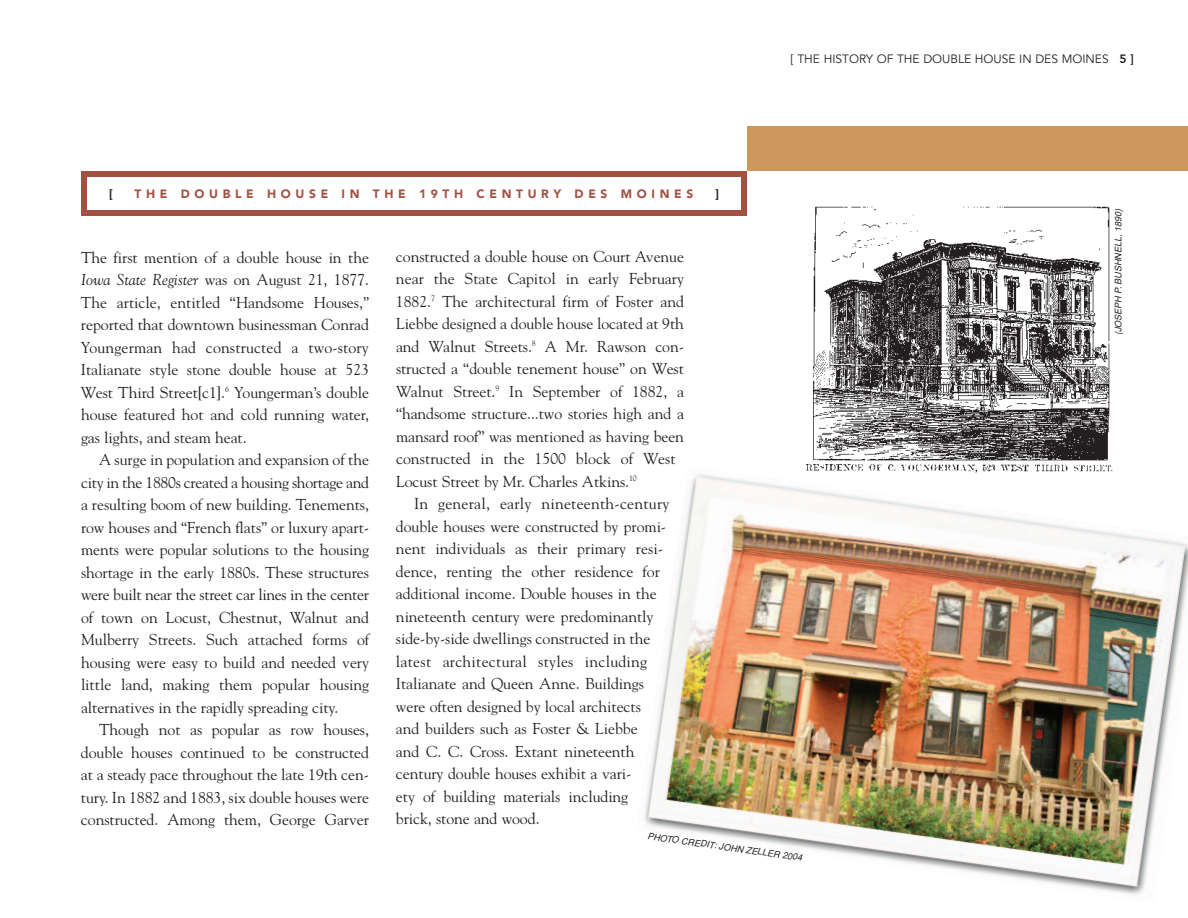
<style>
.page{position:relative;width:1188px;height:918px;background:#fff}
.page>*{position:absolute;margin:0;border:0;box-sizing:border-box;transform-origin:0 0}
.t1{font:15.75px/22.5px "Goudy";letter-spacing:-.005em;color:#231f20;text-align:justify}
.t2{font:12px "Avenir";color:#231f20}
.t3{font:900 12px "Avenir";letter-spacing:.39em;color:#a35142}
.t4{font:900 12px "Avenir";color:#231f20}
.t5{font:italic 9px "Helvetica";color:#231f20}
.s1{font-style:italic}
.s2{font-weight:800}
</style>
<div class="page">
<div style="left:81px;top:171px;width:666px;height:45px;border:6px solid #a35142"></div>
<img style="left:805px;top:206px;width:306px;height:261px">
<img style="left:644px;top:467px;width:544px;height:428px">
<div style="left:747px;top:126px;width:441px;height:45px;background:#ce975b"></div>
<p class="t4" style="left:109px;top:189px;width:5px">[</p>
<p class="t3" style="left:135px;top:189px;width:560px">THE DOUBLE HOUSE IN THE 19TH CENTURY DES MOINES</p>
<p class="t4" style="left:715px;top:189px;width:5px">]</p>
<p class="t1" style="left:81px;top:246px;width:290px">The first mention of a double house in the <span class="s1">Iowa State Register</span> was on August 21, 1877.<br>The article, entitled “Handsome Houses,” reported that downtown businessman Conrad Youngerman had constructed a two-story Italianate style stone double house at 523<br>West Third Street[c1].<sup>6</sup> Youngerman’s double house featured hot and cold running water, gas lights, and steam heat.</p>
<p class="t1" style="left:81px;top:448px;width:290px;text-indent:18px">A surge in population and expansion of the city in the 1880s created a housing shortage and a resulting boom of new building. Tenements, row houses and “French flats” or luxury apart&shy;ments were popular solutions to the housing shortage in the early 1880s. These structures were built near the street car lines in the center of town on Locust, Chestnut, Walnut and Mulberry Streets. Such attached forms of housing were easy to build and needed very little land, making them popular housing alternatives in the rapidly spreading city.</p>
<p class="t1" style="left:81px;top:718px;width:290px;text-indent:18px">Though not as popular as row houses, double houses continued to be constructed at a steady pace throughout the late 19th cen&shy;tury. In 1882 and 1883, six double houses were constructed. Among them, George Garver</p>
<p class="t1" style="left:396px;top:245px;width:290px;text-align:left">constructed a double house on Court Avenue near the State Capitol in early February 1882.<sup>7</sup> The architectural firm of Foster and Liebbe designed a double house located at 9th and Walnut Streets.<sup>8</sup> A Mr. Rawson con&shy;structed a “double tenement house” on West Walnut Street.<sup>9</sup> In September of 1882, a “handsome structure...two stories high and a mansard roof” was mentioned as having been constructed in the 1500 block of West Locust Street by Mr. Charles Atkins.<sup>10</sup></p>
<p class="t1" style="left:396px;top:492px;width:275px;text-align:left;text-indent:18px">In general, early nineteenth-century double houses were constructed by promi&shy;nent individuals as their primary resi&shy;dence, renting the other residence for additional income. Double houses in the nineteenth century were predominantly side-by-side dwellings constructed in the latest architectural styles including Italianate and Queen Anne. Buildings were often designed by local architects<br>and builders such as Foster &amp; Liebbe<br>and C. C. Cross. Extant nineteenth century double houses exhibit a vari-<br>ety of building materials including<br>brick, stone and wood.</p>
<p class="t2" style="left:791px;top:54px;width:345px">[ THE HISTORY OF THE DOUBLE HOUSE IN DES MOINES <span class="s2">5 ]</span></p>
<p class="t5" style="left:1113px;top:335px;width:128px;rotate:-90deg">(JOSEPH P. BUSHNELL, 1890)</p>
<p class="t5" style="left:648px;top:831px;width:158px;rotate:8deg">PHOTO CREDIT: JOHN ZELLER 2004</p>
</div>
